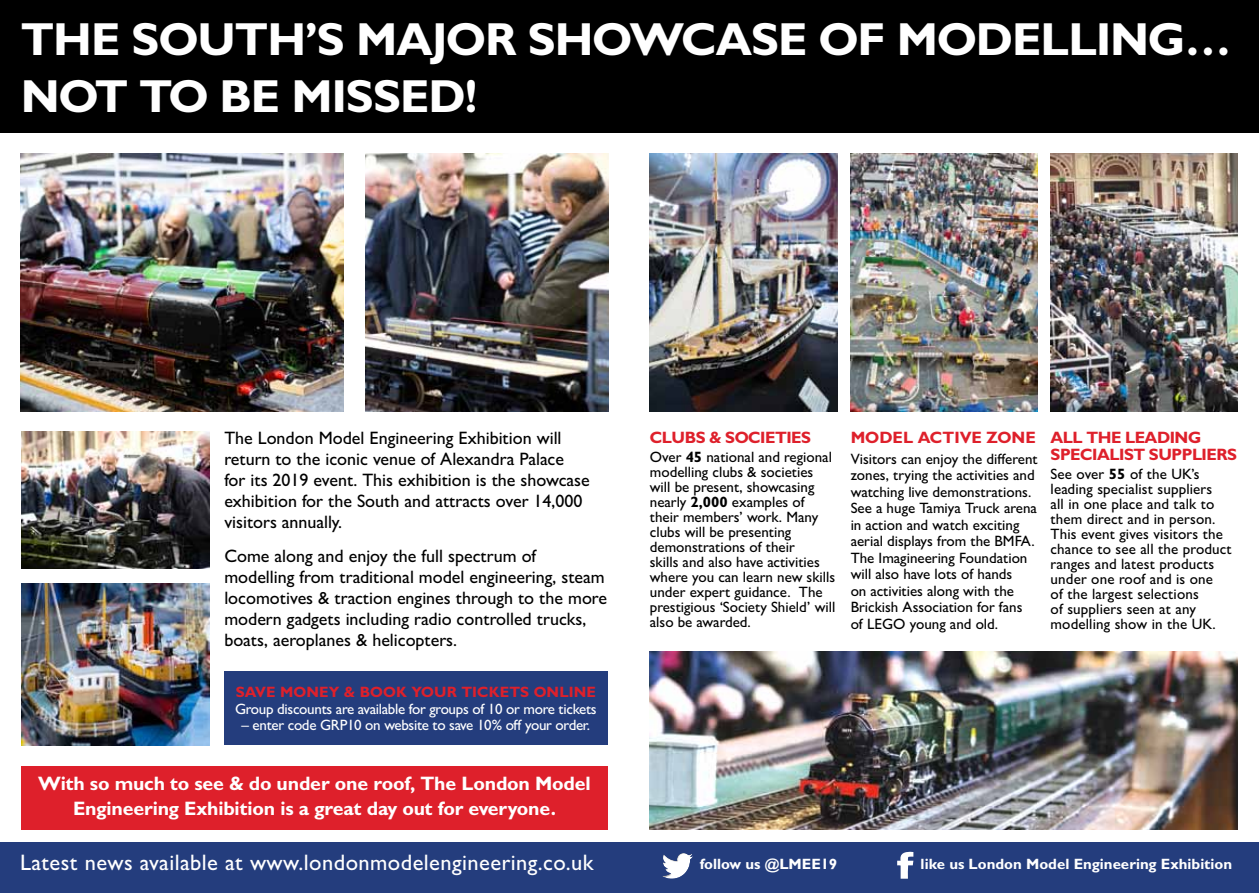
<style>
.page{position:relative;width:1259px;height:893px;background:#fff}
.page>*{position:absolute;margin:0;border:0;box-sizing:border-box;transform-origin:0 0}
.t1{font:700 46.5px/57px "Gill Sans MT Pro";letter-spacing:-.02em;color:#fff}
.t2{font:500 22.5px "Gill Sans MT Pro";letter-spacing:.02em;color:#fff}
.t3{font:700 19.5px/24.5px "Gill Sans MT Pro";letter-spacing:-.01em;color:#fff;text-align:center}
.t4{font:500 18px/21px "Gill Sans MT Pro";color:#000}
.t5{font:700 16.5px/16.5px "Gill Sans MT Pro";letter-spacing:-.03em;color:#de202b}
.t6{font:700 16.5px "Gill Sans MT Pro";color:#de202b}
.t7{font:500 15px/15px "Gill Sans MT Pro";color:#000}
.t8{font:500 15px "Gill Sans MT Pro";letter-spacing:-.02em;color:#fff}
.t9{font:700 15px "Gill Sans MT Pro";color:#fff}
.t10{font:700 15px "Gill Sans MT Pro";letter-spacing:.01em;color:#de202b}
.s1{font-weight:700}
</style>
<div class="page">
<img style="left:1050px;top:153px;width:187px;height:258px">
<img style="left:850px;top:153px;width:187px;height:258px">
<img style="left:650px;top:153px;width:187px;height:258px">
<img style="left:22px;top:584px;width:187px;height:161px">
<img style="left:22px;top:432px;width:187px;height:136px">
<div style="left:0;top:0;width:1259px;height:133px;background:#000"></div>
<div style="left:21px;top:766px;width:587px;height:64px;background:#de202b"></div>
<div style="left:224px;top:671px;width:384px;height:74px;background:#243d7d"></div>
<img style="left:366px;top:153px;width:243px;height:258px">
<img style="left:21px;top:153px;width:322px;height:258px">
<img style="left:650px;top:652px;width:587px;height:178px">
<div style="left:0;top:842px;width:1259px;height:51px;background:#243d7d"></div>
<svg style="left:897px;top:851px;width:16px;height:28px"></svg>
<div style="left:660px;top:853px;width:34px;height:26px;background:#fff;opacity:.34"></div>
<div style="left:660px;top:851px;width:34px;height:26px;background:#000;opacity:.34"></div>
<h1 class="t1" style="left:21px;top:10px;width:1212px">THE SOUTH’S MAJOR SHOWCASE OF MODELLING…<br>NOT TO BE MISSED!</h1>
<p class="t4" style="left:224px;top:427px;width:367px">The London Model Engineering Exhibition will return to the iconic venue of Alexandra Palace<br>for its 2019 event. This exhibition is the showcase exhibition for the South and attracts over 14,000 visitors annually.</p>
<p class="t4" style="left:224px;top:545px;width:384px">Come along and enjoy the full spectrum of modelling from traditional model engineering, steam locomotives &amp; traction engines through to the more modern gadgets including radio controlled trucks, boats, aeroplanes &amp; helicopters.</p>
<p class="t10" style="left:236px;top:683px;width:362px">SAVE MONEY &amp; BOOK YOUR TICKETS ONLINE</p>
<p class="t8" style="left:235px;top:700px;width:363px">Group discounts are available for groups of 10 or more tickets</p>
<p class="t8" style="left:242px;top:716px;width:350px">– enter code GRP10 on website to save 10% off your order.</p>
<h3 class="t3" style="left:38px;top:771px;width:554px">With so much to see &amp; do under one roof, The London Model<br>Engineering Exhibition is a great day out for everyone.</h3>
<p class="t5" style="left:650px;top:429px;width:163px">CLUBS &amp; SOCIETIES</p>
<p class="t7" style="left:650px;top:450px;width:187px">Over <span class="s1">45</span> national and regional modelling clubs &amp; societies will be present, showcasing nearly <span class="s1">2,000</span> examples of their members’ work. Many clubs will be presenting demonstrations of their<br>skills and also have activities where you can learn new skills under expert guidance. The prestigious ‘Society Shield’ will also be awarded.</p>
<p class="t6" style="left:850px;top:427px;width:187px">MODEL ACTIVE ZONE</p>
<p class="t7" style="left:850px;top:450px;width:189px;line-height:16.5px">Visitors can enjoy the different zones, trying the activities and watching live demonstrations.<br>See a huge Tamiya Truck arena in action and watch exciting aerial displays from the BMFA.<br>The Imagineering Foundation will also have lots of hands<br>on activities along with the<br>Brickish Association for fans of LEGO young and old.</p>
<p class="t5" style="left:1050px;top:429px;width:188px">ALL THE LEADING<br>SPECIALIST SUPPLIERS</p>
<p class="t7" style="left:1050px;top:466px;width:183px">See over <span class="s1">55</span> of the UK’s leading specialist suppliers<br>all in one place and talk to them direct and in person.<br>This event gives visitors the chance to see all the product ranges and latest products under one roof and is one<br>of the largest selections<br>of suppliers seen at any modelling show in the UK.</p>
<h2 class="t2" style="left:20px;top:849px;width:575px">Latest news available at www.londonmodelengineering.co.uk</h2>
<p class="t9" style="left:700px;top:854px;width:139px">follow us @LMEE19</p>
<p class="t9" style="left:920px;top:854px;width:313px">like us London Model Engineering Exhibition</p>
</div>
